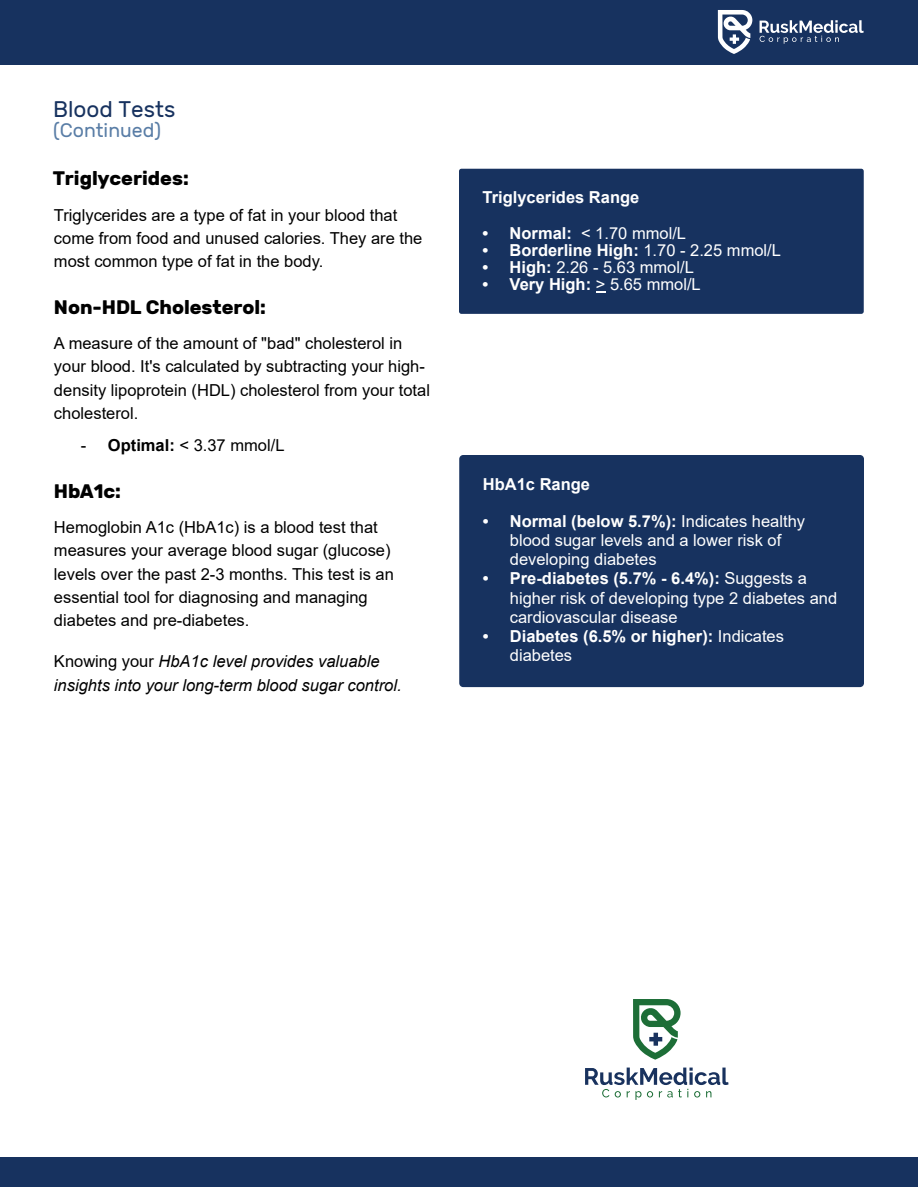
<style>
.page{position:relative;width:918px;height:1188px;background:#fff}
.page>*{position:absolute;margin:0;border:0;box-sizing:border-box;transform-origin:0 0}
.t1{font:22.5px "Rubik";color:#17325f}
.t2{font:700 19.5px "Rubik";color:#000}
.t3{font:19.5px "Rubik";color:#597da6}
.t4{font:16.5px/23.2px "Arial";color:#000}
.t5{font:16.5px/19.2px "Arial";color:#fff}
.t6{font:700 16.5px/19.2px "Arial";color:#fff}
.t7{font:italic 16.5px/23.2px "Arial";color:#000}
.s1{font-weight:700}
.s2{font-style:normal}
.s3{font-weight:400}
</style>
<div class="page">
<div style="left:459px;top:169px;width:405px;height:145px;background:#17325f;border-radius:2px"></div>
<svg style="left:596px;top:291px;width:9px;height:2px"></svg>
<div style="left:1px;top:1158px;width:917px;height:29px;background:#17325f"></div>
<div style="left:459px;top:455px;width:405px;height:232px;background:#17325f;border-radius:4px"></div>
<svg style="left:585px;top:1068px;width:144px;height:32px"></svg>
<svg style="left:633px;top:999px;width:48px;height:61px"></svg>
<div style="left:0;top:0;width:918px;height:65px;background:#17325f"></div>
<svg style="left:760px;top:20px;width:104px;height:24px"></svg>
<svg style="left:718px;top:10px;width:34px;height:44px"></svg>
<h1 class="t1" style="left:53px;top:97px;width:124px">Blood Tests</h1>
<p class="t3" style="left:53px;top:119px;width:109px">(Continued)</p>
<p class="t2" style="left:53px;top:167px;width:138px">Triglycerides:</p>
<p class="t4" style="left:54px;top:203px;width:370px">Triglycerides are a type of fat in your blood that come from food and unused calories. They are the most common type of fat in the body.</p>
<p class="t2" style="left:54px;top:295px;width:214px">Non-HDL Cholesterol:</p>
<p class="t4" style="left:54px;top:331px;width:378px">A measure of the amount of "bad" cholesterol in your blood. It's calculated by subtracting your high&shy;density lipoprotein (HDL) cholesterol from your total cholesterol.</p>
<p class="t4" style="left:81px;top:434px;width:205px">- <span class="s1">Optimal:</span> &lt; 3.37 mmol/L</p>
<p class="t2" style="left:54px;top:479px;width:69px">HbA1c:</p>
<p class="t4" style="left:54px;top:515px;width:341px">Hemoglobin A1c (HbA1c) is a blood test that measures your average blood sugar (glucose) levels over the past 2-3 months. This test is an essential tool for diagnosing and managing diabetes and pre-diabetes.</p>
<p class="t7" style="left:54px;top:650px;width:349px"><span class="s2">Knowing your</span> HbA1c level provides valuable insights into your long-term blood sugar control.</p>
<p class="t6" style="left:483px;top:188px;width:158px">Triglycerides Range</p>
<p class="t5" style="left:483px;top:223px;width:205px"><span class="s1">• Normal:</span> &lt; 1.70 mmol/L</p>
<p class="t6" style="left:483px;top:240px;width:300px">• Borderline High: <span class="s3">1.70 - 2.25 mmol/L</span></p>
<p class="t5" style="left:483px;top:257px;width:213px"><span class="s1">• High:</span> 2.26 - 5.63 mmol/L</p>
<p class="t5" style="left:483px;top:274px;width:220px"><span class="s1">• Very High:</span> &gt; 5.65 mmol/L</p>
<p class="t6" style="left:483px;top:475px;width:109px">HbA1c Range</p>
<p class="t5" style="left:510px;top:511px;width:297px;text-indent:-27px"><span class="s1">• Normal (below 5.7%):</span> Indicates healthy blood sugar levels and a lower risk of developing diabetes</p>
<p class="t5" style="left:510px;top:569px;width:329px;text-indent:-27px"><span class="s1">• Pre-diabetes (5.7% - 6.4%):</span> Suggests a higher risk of developing type 2 diabetes and cardiovascular disease</p>
<p class="t6" style="left:510px;top:627px;width:276px;text-indent:-27px">• Diabetes (6.5% or higher): <span class="s3">Indicates diabetes</span></p>
</div>
